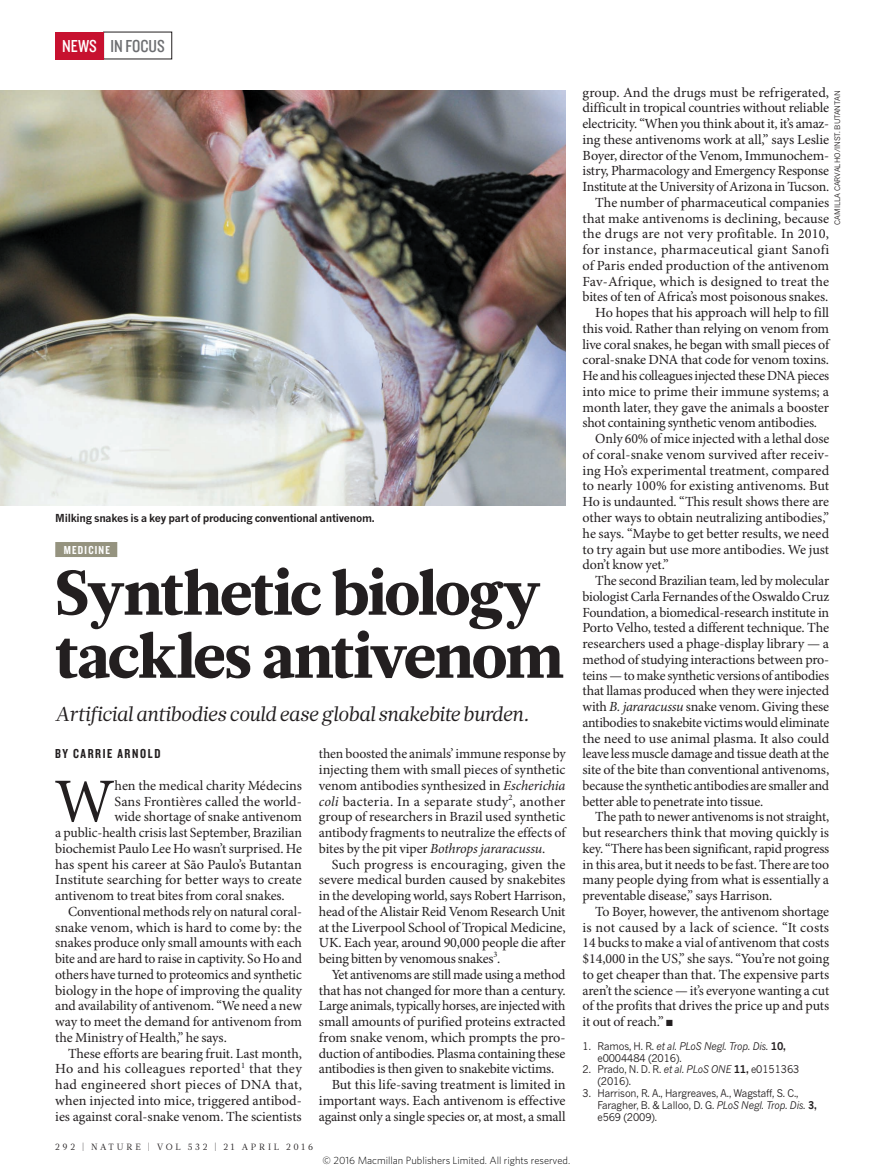
<style>
.page{position:relative;width:893px;height:1174px;background:#fff}
.page>*{position:absolute;margin:0;border:0;box-sizing:border-box;transform-origin:0 0}
.HEAD_42{font:900 63px/63px "Glosa Math";letter-spacing:-.025em;color:#231f20}
.BODY_DROP_CAP{font:62.4px "Minion Pro";color:#231f20}
.INTRO{font:italic 20.25px "Glosa Math";color:#231f20}
.t1{font:18px "Knockout 29 Junior Ltweight";color:#6c6d70}
.BODY_INDENT{font:13.95px/15.8px "Minion Pro";letter-spacing:-.01em;color:#231f20;text-align:justify}
.BODY_DROP_CAP-2{font:13.95px "Minion Pro";letter-spacing:-.005em;color:#231f20}
.AUTHOR_BYLINE{font:13.5px "Knockout 49 Liteweight";letter-spacing:.12em;color:#231f20}
.SUBJECT_STRAP{font:12px "Knockout 49 Liteweight";letter-spacing:.1em;color:#fff}
.PIC_CAPTION{font:700 10.8px "News Gothic MTOT";letter-spacing:-.02em;color:#231f20}
.REFS{font:10.5px/11.9px "News Gothic MTOT";letter-spacing:-.01em;color:#231f20;scale:.95 1}
.t2{font:300 10.5px "Whitney";color:#000}
.t3{font:9px "Glosa Math";letter-spacing:.3em;color:#231f20}
.PIC_CREDIT{font:7.5px "News Gothic MTOT";color:#231f20}
.s1{color:#fff}
.s2{font-style:italic}
.s3{font-weight:700}
</style>
<div class="page">
<div style="left:55px;top:542px;width:62px;height:15px;background:#95937f"></div>
<img style="left:0;top:91px;width:566px;height:415px">
<div style="left:55px;top:32px;width:49px;height:27px;background:#c7112f"></div>
<p class="t1" style="left:62px;top:34px;width:104px"><span class="s1">NEWS</span> IN FOCUS</p>
<p class="PIC_CAPTION" style="left:55px;top:511px;width:321px">Milking snakes is a key part of producing conventional antivenom.</p>
<p class="SUBJECT_STRAP" style="left:64px;top:542px;width:48px">MEDICINE</p>
<p class="HEAD_42" style="left:55px;top:562px;width:509px">Synthetic biology tackles antivenom</p>
<p class="INTRO" style="left:55px;top:700px;width:476px">Artificial antibodies could ease global snakebite burden.</p>
<p class="AUTHOR_BYLINE" style="left:55px;top:745px;width:107px">BY CARRIE ARNOLD</p>
<p class="BODY_DROP_CAP" style="left:54px;top:764px;width:62px">W</p>
<p class="BODY_DROP_CAP-2" style="left:115px;top:777px;width:189px">hen the medical charity Médecins</p>
<p class="BODY_DROP_CAP-2" style="left:115px;top:792px;width:189px">Sans Frontières called the world-</p>
<p class="BODY_DROP_CAP-2" style="left:115px;top:808px;width:189px">wide shortage of snake antivenom</p>
<p class="BODY_DROP_CAP-2" style="left:55px;top:824px;width:248px">a public-health crisis last September, Brazilian</p>
<p class="BODY_DROP_CAP-2" style="left:55px;top:840px;width:248px">biochemist Paulo Lee Ho wasn’t surprised. He</p>
<p class="BODY_DROP_CAP-2" style="left:55px;top:855px;width:248px">has spent his career at São Paulo’s Butantan</p>
<p class="BODY_DROP_CAP-2" style="left:55px;top:871px;width:248px">Institute searching for better ways to create</p>
<p class="BODY_DROP_CAP-2" style="left:55px;top:887px;width:231px">antivenom to treat bites from coral snakes.</p>
<p class="BODY_INDENT" style="left:55px;top:904px;width:248px;text-indent:13px">Conventional methods rely on natural coral&shy;snake venom, which is hard to come by: the snakes produce only small amounts with each bite and are hard to raise in captivity. So Ho and others have turned to proteomics and synthetic biology in the hope of improving the quality and availability of antivenom. “We need a new way to meet the demand for antivenom from the Ministry of Health,” he says.</p>
<p class="BODY_INDENT" style="left:55px;top:1046px;width:248px;text-indent:13px">These efforts are bearing fruit. Last month, Ho and his colleagues reported<sup>1</sup> that they had engineered short pieces of DNA that, when injected into mice, triggered antibod&shy;ies against coral-snake venom. The scientists</p>
<p class="BODY_INDENT" style="left:319px;top:746px;width:248px">then boosted the animals’ immune response by injecting them with small pieces of synthetic venom antibodies synthesized in <span class="s2">Escherichia coli</span> bacteria. In a separate study<sup>2</sup>, another group of researchers in Brazil used synthetic antibody fragments to neutralize the effects of bites by the pit viper <span class="s2">Bothrops jararacussu</span>.</p>
<p class="BODY_INDENT" style="left:319px;top:857px;width:248px;text-indent:13px">Such progress is encouraging, given the severe medical burden caused by snakebites in the developing world, says Robert Harrison, head of the Alistair Reid Venom Research Unit at the Liverpool School of Tropical Medicine, UK. Each year, around 90,000 people die after being bitten by venomous snakes<sup>3</sup>.</p>
<p class="BODY_INDENT" style="left:319px;top:967px;width:248px;text-indent:13px">Yet antivenoms are still made using a method that has not changed for more than a century.<br>Large animals, typically horses, are injected with small amounts of purified proteins extracted from snake venom, which prompts the pro&shy;duction of antibodies. Plasma containing these antibodies is then given to snakebite victims.</p>
<p class="BODY_INDENT" style="left:319px;top:1077px;width:248px;text-indent:13px">But this life-saving treatment is limited in important ways. Each antivenom is effective against only a single species or, at most, a small</p>
<p class="t3" style="left:55px;top:1141px;width:259px">292 | NATURE | VOL 532 | 21 APRIL 2016</p>
<p class="t2" style="left:323px;top:1153px;width:249px">© 2016 Macmillan Publishers Limited. All rights reserved.</p>
<p class="BODY_INDENT" style="left:583px;top:85px;width:248px">group. And the drugs must be refrigerated, difficult in tropical countries without reliable electricity. “When you think about it, it’s amaz&shy;ing these antivenoms work at all,” says Leslie Boyer, director of the Venom, Immunochem&shy;istry, Pharmacology and Emergency Response Institute at the University of Arizona in Tucson.</p>
<p class="BODY_INDENT" style="left:583px;top:195px;width:248px;text-indent:13px">The number of pharmaceutical companies that make antivenoms is declining, because the drugs are not very profitable. In 2010, for instance, pharmaceutical giant Sanofi of Paris ended production of the antivenom Fav‑Afrique, which is designed to treat the bites of ten of Africa’s most poisonous snakes.</p>
<p class="BODY_INDENT" style="left:583px;top:305px;width:248px;text-indent:13px">Ho hopes that his approach will help to fill this void. Rather than relying on venom from live coral snakes, he began with small pieces of coral-snake DNA that code for venom toxins.<br>He and his colleagues injected these DNA pieces into mice to prime their immune systems; a month later, they gave the animals a booster shot containing synthetic venom antibodies.</p>
<p class="BODY_INDENT" style="left:583px;top:431px;width:248px;text-indent:13px">Only 60% of mice injected with a lethal dose of coral-snake venom survived after receiv&shy;ing Ho’s experimental treatment, compared to nearly 100% for existing antivenoms. But Ho is undaunted. “This result shows there are other ways to obtain neutralizing antibodies,” he says. “Maybe to get better results, we need to try again but use more antibodies. We just don’t know yet.”</p>
<p class="BODY_INDENT" style="left:583px;top:573px;width:248px;text-indent:13px">The second Brazilian team, led by molecular biologist Carla Fernandes of the Oswaldo Cruz Foundation, a biomedical-research institute in Porto Velho, tested a different technique. The researchers used a phage-display library — a method of studying interactions between pro&shy;teins — to make synthetic versions of antibodies that llamas produced when they were injected with <span class="s2">B. jararacussu</span> snake venom. Giving these antibodies to snakebite victims would eliminate the need to use animal plasma. It also could leave less muscle damage and tissue death at the site of the bite than conventional antivenoms, because the synthetic antibodies are smaller and better able to penetrate into tissue.</p>
<p class="BODY_INDENT" style="left:583px;top:809px;width:248px;text-indent:13px">The path to newer antivenoms is not straight, but researchers think that moving quickly is key. “There has been significant, rapid progress in this area, but it needs to be fast. There are too many people dying from what is essentially a preventable disease,” says Harrison.</p>
<p class="BODY_INDENT" style="left:583px;top:904px;width:248px;text-indent:13px">To Boyer, however, the antivenom shortage is not caused by a lack of science. “It costs 14 bucks to make a vial of antivenom that costs $14,000 in the US,” she says. “You’re not going to get cheaper than that. The expensive parts aren’t the science — it’s everyone wanting a cut of the profits that drives the price up and puts it out of reach.” ■</p>
<p class="REFS" style="left:597px;top:1040px;width:200px;text-indent:-15px">1. Ramos, H. R. <span class="s2">et al. PLoS Negl. Trop. Dis.</span> <span class="s3">10, </span>e0004484 (2016).</p>
<p class="REFS" style="left:597px;top:1063px;width:214px;text-indent:-15px">2. Prado, N. D. R. <span class="s2">et al. PLoS ONE</span> <span class="s3">11,</span> e0151363 (2016).</p>
<p class="REFS" style="left:597px;top:1087px;width:233px;text-indent:-15px">3. Harrison, R. A., Hargreaves, A., Wagstaff, S. C.,<br>Faragher, B. &amp; Lalloo, D. G. <span class="s2">PLoS Negl. Trop. Dis.</span> <span class="s3">3, </span>e569 (2009).</p>
<p class="PIC_CREDIT" style="left:833px;top:225px;width:135px;rotate:-90deg">CAMILLA CARVALHO/INST. BUTANTAN</p>
</div>
